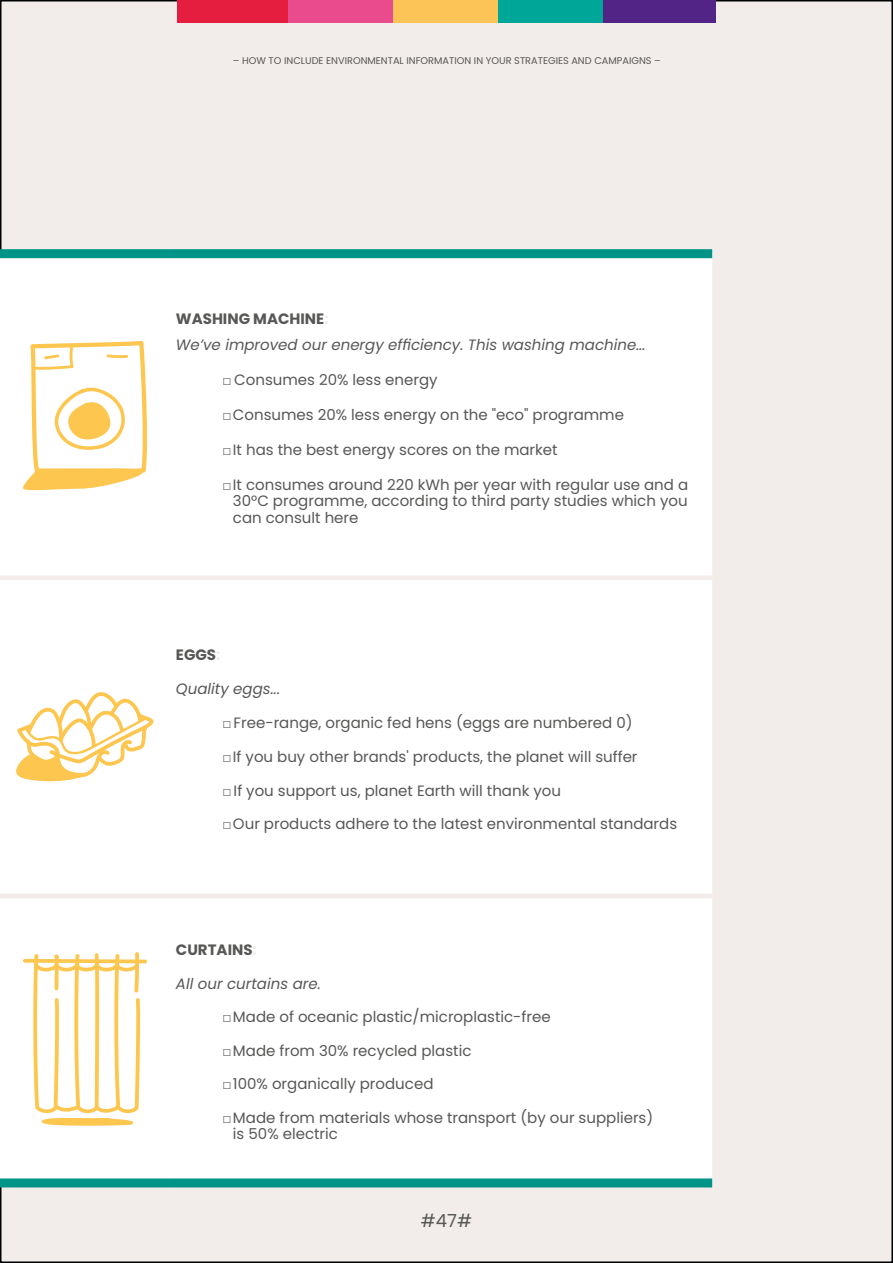
<style>
.page{position:relative;width:893px;height:1263px;background:#fff}
.page>*{position:absolute;margin:0;border:0;box-sizing:border-box;transform-origin:0 0}
.t1{font:18px "Poppins";color:#575756}
.t2{font:15px/17px "Poppins";color:#575756;text-align:justify}
.Otro{font:italic 15px "Poppins";color:#575756}
.Otro-2{font:700 15px "Poppins";color:#575756}
.t3{font:9.75px "Poppins";color:#575756}
.s1{color:#ebebeb}
.s2{font-family:"Arial"}
</style>
<div class="page">
<div style="left:1px;top:1px;width:891px;height:1261px;background:#f2edea"></div>
<svg style="left:0;top:0;width:1px;height:1263px"></svg>
<div style="left:177px;top:0;width:111px;height:23px;background:#e51e3f"></div>
<div style="left:288px;top:0;width:105px;height:23px;background:#ea4b8d"></div>
<div style="left:393px;top:0;width:105px;height:23px;background:#fcc457"></div>
<div style="left:498px;top:0;width:105px;height:23px;background:#00a698"></div>
<div style="left:603px;top:0;width:113px;height:23px;background:#522486"></div>
<div style="left:0;top:258px;width:712px;height:920px;background:#fff"></div>
<div style="left:0;top:249px;width:170px;height:9px;background:#009388"></div>
<div style="left:170px;top:249px;width:542px;height:9px;background:#009388"></div>
<div style="left:0;top:1178px;width:170px;height:9px;background:#009388"></div>
<div style="left:170px;top:1178px;width:542px;height:9px;background:#009388"></div>
<div style="left:0;top:575px;width:170px;height:5px;background:#f2edea"></div>
<div style="left:170px;top:575px;width:542px;height:5px;background:#f2edea"></div>
<hr style="left:0;top:894px;width:170px;height:4px;background:#f2edea">
<hr style="left:170px;top:894px;width:542px;height:4px;background:#f2edea">
<svg style="left:21px;top:341px;width:127px;height:151px;background:#feeeca"></svg>
<svg style="left:16px;top:691px;width:138px;height:91px;background:#feedc9"></svg>
<svg style="left:23px;top:952px;width:124px;height:174px;background:#fef1d5"></svg>
<p class="t3" style="left:233px;top:55px;width:429px">– HOW TO INCLUDE ENVIRONMENTAL INFORMATION IN YOUR STRATEGIES AND CAMPAIGNS –</p>
<p class="Otro-2" style="left:176px;top:310px;width:154px">WASHING MACHINE<span class="s1">:</span></p>
<p class="Otro" style="left:176px;top:336px;width:471px">We’ve improved our energy efficiency. This washing machine...</p>
<p class="t2" style="left:222px;top:371px;width:217px"><span class="s2">□</span> Consumes 20% less energy</p>
<p class="t2" style="left:222px;top:406px;width:403px"><span class="s2">□</span> Consumes 20% less energy on the "eco" programme</p>
<p class="t2" style="left:222px;top:441px;width:337px"><span class="s2">□</span> It has the best energy scores on the market</p>
<p class="t2" style="left:233px;top:476px;width:457px;text-indent:-10px"><span class="s2">□</span> It consumes around 220 kWh per year with regular use and a 30°C programme, according to third party studies which you can consult here</p>
<p class="Otro-2" style="left:176px;top:646px;width:46px">EGGS<span class="s1">:</span></p>
<p class="Otro" style="left:176px;top:680px;width:106px">Quality eggs...</p>
<p class="t2" style="left:222px;top:714px;width:412px"><span class="s2">□</span> Free-range, organic fed hens (eggs are numbered 0)</p>
<p class="t2" style="left:222px;top:748px;width:417px"><span class="s2">□</span> If you buy other brands' products, the planet will suffer</p>
<p class="t2" style="left:222px;top:782px;width:340px"><span class="s2">□</span> If you support us, planet Earth will thank you</p>
<p class="t2" style="left:222px;top:816px;width:456px"><span class="s2">□</span> Our products adhere to the latest environmental standards</p>
<p class="Otro-2" style="left:176px;top:941px;width:82px">CURTAINS<span class="s1">:</span></p>
<p class="Otro" style="left:176px;top:975px;width:146px">All our curtains are.</p>
<p class="t2" style="left:222px;top:1008px;width:330px"><span class="s2">□</span> Made of oceanic plastic/microplastic-free</p>
<p class="t2" style="left:222px;top:1042px;width:250px"><span class="s2">□</span> Made from 30% recycled plastic</p>
<p class="t2" style="left:222px;top:1075px;width:212px"><span class="s2">□</span> 100% organically produced</p>
<p class="t2" style="left:233px;top:1109px;width:422px;text-indent:-10px"><span class="s2">□</span> Made from materials whose transport (by our suppliers) is 50% electric</p>
<p class="t1" style="left:421px;top:1210px;width:53px">#47#</p>
</div>
